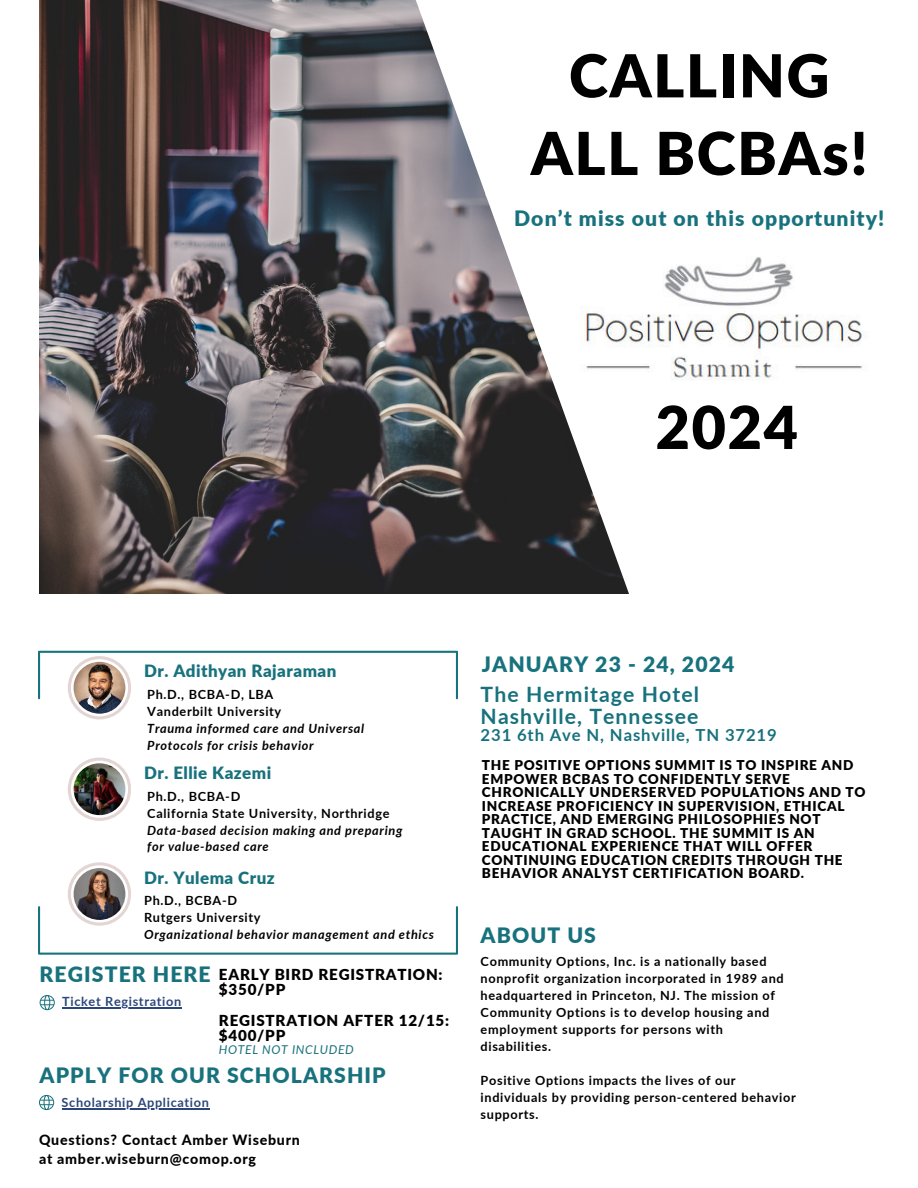
<style>
.page{position:relative;width:918px;height:1188px;background:#fff}
.page>*{position:absolute;margin:0;border:0;box-sizing:border-box;transform-origin:0 0}
.t1{font:900 59.25px/77.7px "Lato";letter-spacing:.03em;color:#000;text-align:center}
.t2{font:900 21.15px "Lato";letter-spacing:.05em;color:#18727d}
.t3{font:700 21.15px/21.3px "Lato";letter-spacing:.05em;color:#18727d}
.t4{font:900 16.95px "Lato";letter-spacing:.03em;color:#18727d}
.t5{font:700 16.65px "Lato";letter-spacing:.05em;color:#18727d}
.t6{font:900 15.15px/15.1px "Lato";letter-spacing:.05em;color:#000}
.t7{font:800 14.25px/19.2px "Lato";letter-spacing:.05em;color:#000}
.t8{font:900 13.5px/13.5px "Lato";letter-spacing:.05em;color:#000}
.t9{font:700 12.75px/17px "Lato";letter-spacing:.05em;color:#000}
.t10{font:italic 700 12.75px/17px "Lato";letter-spacing:.05em;color:#000}
.t11{font:700 12.75px "Lato";letter-spacing:.05em;color:#2c467c}
.t12{font:italic 12.15px "Lato";letter-spacing:.05em;color:#18727d}
</style>
<div class="page">
<img style="left:39px;top:0;width:371px;height:594px">
<svg style="left:410px;top:0;width:219px;height:594px"></svg>
<svg style="left:68px;top:656px;width:63px;height:63px"></svg>
<svg style="left:68px;top:758px;width:63px;height:63px"></svg>
<svg style="left:71px;top:659px;width:57px;height:57px"></svg>
<svg style="left:71px;top:761px;width:57px;height:57px"></svg>
<img style="left:74px;top:662px;width:51px;height:52px;border-radius:50%">
<img style="left:74px;top:763px;width:51px;height:52px;border-radius:50%">
<svg style="left:40px;top:995px;width:15px;height:15px"></svg>
<img style="left:581px;top:249px;width:288px;height:139px">
<svg style="left:39px;top:1095px;width:15px;height:15px"></svg>
<svg style="left:68px;top:862px;width:63px;height:64px"></svg>
<svg style="left:71px;top:865px;width:57px;height:58px"></svg>
<img style="left:74px;top:868px;width:51px;height:52px;border-radius:50%">
<svg style="left:38px;top:651px;width:420px;height:48px"></svg>
<svg style="left:38px;top:906px;width:420px;height:49px"></svg>
<hr style="left:62px;top:1007px;width:120px;height:2px;background:#2c467c">
<hr style="left:62px;top:1108px;width:148px;height:1px;background:#2c467c">
<h1 class="t1" style="left:531px;top:34px;width:338px">CALLING<br>ALL BCBAs!</h1>
<h2 class="t2" style="left:514px;top:202px;width:372px">Don’t miss out on this opportunity!</h2>
<h1 class="t1" style="left:656px;top:386px;width:144px">2024</h1>
<h3 class="t4" style="left:144px;top:658px;width:194px">Dr. Adithyan Rajaraman</h3>
<p class="t9" style="left:147px;top:686px;width:136px">Ph.D., BCBA-D, LBA<br>Vanderbilt University</p>
<p class="t10" style="left:147px;top:719px;width:218px">Trauma informed care and Universal<br>Protocols for crisis behavior</p>
<p class="t9" style="left:147px;top:787px;width:244px">Ph.D., BCBA-D<br>California State University, Northridge</p>
<p class="t10" style="left:147px;top:821px;width:257px">Data-based decision making and preparing for value-based care</p>
<h3 class="t4" style="left:144px;top:760px;width:129px">Dr. Ellie Kazemi</h3>
<h3 class="t4" style="left:144px;top:865px;width:132px">Dr. Yulema Cruz</h3>
<p class="t9" style="left:144px;top:892px;width:118px">Ph.D., BCBA-D<br>Rutgers University</p>
<p class="t10" style="left:144px;top:926px;width:291px">Organizational behavior management and ethics</p>
<h2 class="t2" style="left:40px;top:959px;width:173px">REGISTER HERE</h2>
<p class="t11" style="left:62px;top:992px;width:121px">Ticket Registration</p>
<p class="t6" style="left:219px;top:966px;width:225px">EARLY BIRD REGISTRATION: $350/PP</p>
<p class="t6" style="left:219px;top:1012px;width:232px">REGISTRATION AFTER 12/15: $400/PP</p>
<p class="t12" style="left:219px;top:1041px;width:136px">HOTEL NOT INCLUDED</p>
<h2 class="t2" style="left:40px;top:1060px;width:348px">APPLY FOR OUR SCHOLARSHIP</h2>
<p class="t11" style="left:62px;top:1093px;width:149px">Scholarship Application</p>
<p class="t7" style="left:39px;top:1130px;width:262px">Questions? Contact Amber Wiseburn at amber.wiseburn@comop.org</p>
<h2 class="t2" style="left:482px;top:649px;width:254px">JANUARY 23 - 24, 2024</h2>
<h2 class="t3" style="left:481px;top:683px;width:220px">The Hermitage Hotel<br>Nashville, Tennessee</h2>
<h3 class="t5" style="left:481px;top:722px;width:298px">231 6th Ave N, Nashville, TN 37219</h3>
<p class="t8" style="left:482px;top:758px;width:385px">THE POSITIVE OPTIONS SUMMIT IS TO INSPIRE AND EMPOWER BCBAS TO CONFIDENTLY SERVE CHRONICALLY UNDERSERVED POPULATIONS AND TO INCREASE PROFICIENCY IN SUPERVISION, ETHICAL PRACTICE, AND EMERGING PHILOSOPHIES NOT TAUGHT IN GRAD SCHOOL. THE SUMMIT IS AN EDUCATIONAL EXPERIENCE THAT WILL OFFER CONTINUING EDUCATION CREDITS THROUGH THE BEHAVIOR ANALYST CERTIFICATION BOARD.</p>
<h2 class="t2" style="left:481px;top:919px;width:117px">ABOUT US</h2>
<p class="t9" style="left:481px;top:953px;width:305px">Community Options, Inc. is a nationally based nonprofit organization incorporated in 1989 and headquartered in Princeton, NJ. The mission of Community Options is to develop housing and employment supports for persons with disabilities.</p>
<p class="t9" style="left:481px;top:1071px;width:317px">Positive Options impacts the lives of our individuals by providing person-centered behavior supports.</p>
</div>
